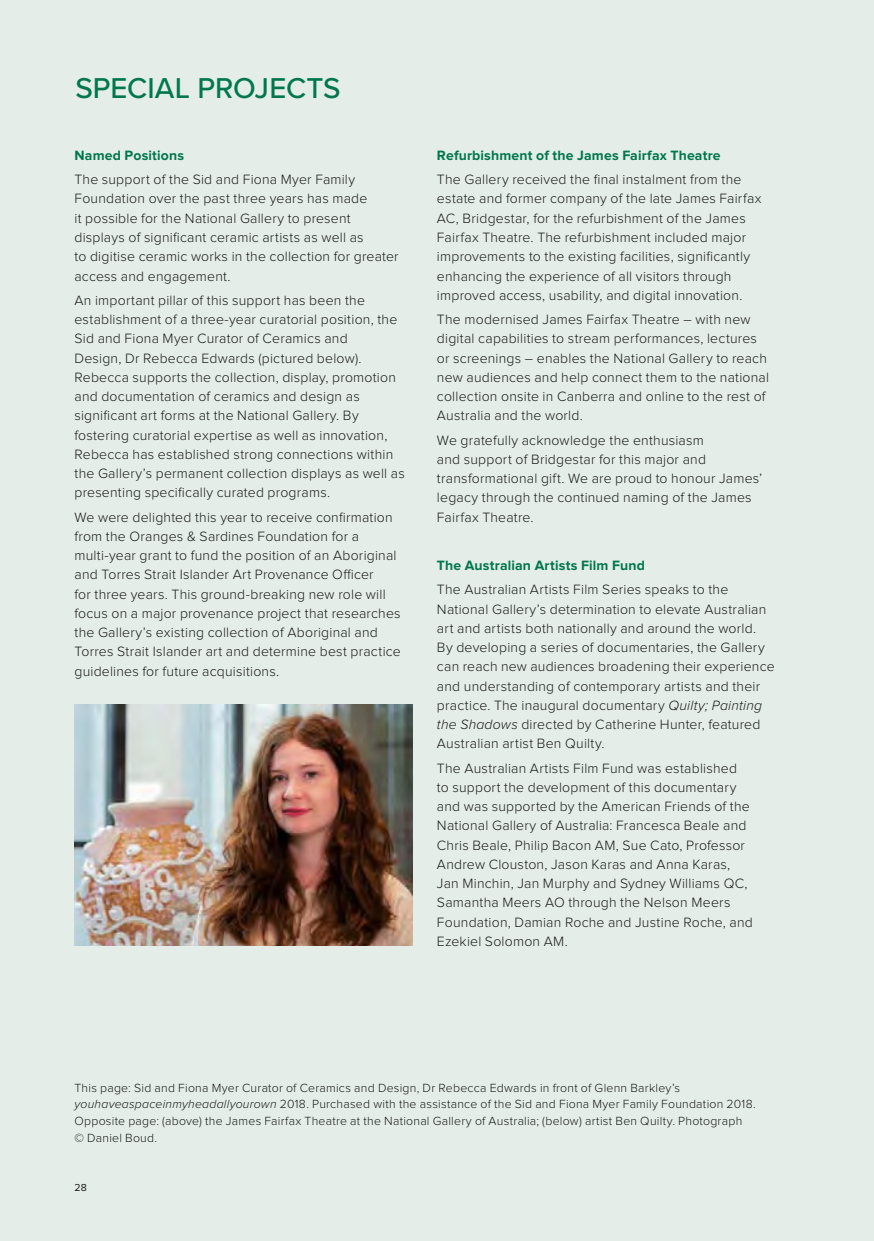
<style>
.page{position:relative;width:874px;height:1241px;background:#fff}
.page>*{position:absolute;margin:0;border:0;box-sizing:border-box;transform-origin:0 0}
.t1{font:500 29.75px "Proxima Nova";letter-spacing:-.005em;color:#00774d}
.t2{font:300 14px/19.2px "Proxima Nova";letter-spacing:.015em;color:#1b1b18}
.t3{font:700 14px "Proxima Nova";letter-spacing:.01em;color:#00774d}
.t4{font:300 12.25px/16.6px "Proxima Nova";letter-spacing:.02em;color:#1b1b18}
.t5{font:10.5px "Proxima Nova";color:#1b1b18}
.s1{font-style:italic}
</style>
<div class="page">
<div style="left:0;top:0;width:873px;height:1240px;background:#e4ede7"></div>
<img style="left:74px;top:704px;width:338px;height:241px">
<h1 class="t1" style="left:75px;top:66px;width:266px">SPECIAL PROJECTS</h1>
<p class="t3" style="left:74px;top:149px;width:111px">Named Positions</p>
<p class="t2" style="left:74px;top:170px;width:325px">The support of the Sid and Fiona Myer Family Foundation over the past three years has made<br>it possible for the National Gallery to present displays of significant ceramic artists as well as<br>to digitise ceramic works in the collection for greater access and engagement.</p>
<p class="t2" style="left:74px;top:291px;width:332px">An important pillar of this support has been the establishment of a three-year curatorial position, the Sid and Fiona Myer Curator of Ceramics and<br>Design, Dr Rebecca Edwards (pictured below).<br>Rebecca supports the collection, display, promotion and documentation of ceramics and design as significant art forms at the National Gallery. By fostering curatorial expertise as well as innovation, Rebecca has established strong connections within the Gallery’s permanent collection displays as well as presenting specifically curated programs.</p>
<p class="t2" style="left:74px;top:508px;width:328px">We were delighted this year to receive confirmation from the Oranges &amp; Sardines Foundation for a multi-year grant to fund the position of an Aboriginal and Torres Strait Islander Art Provenance Officer<br>for three years. This ground-breaking new role will focus on a major provenance project that researches the Gallery’s existing collection of Aboriginal and Torres Strait Islander art and determine best practice guidelines for future acquisitions.</p>
<p class="t3" style="left:437px;top:149px;width:285px">Refurbishment of the James Fairfax Theatre</p>
<p class="t2" style="left:437px;top:170px;width:326px">The Gallery received the final instalment from the estate and former company of the late James Fairfax AC, Bridgestar, for the refurbishment of the James Fairfax Theatre. The refurbishment included major improvements to the existing facilities, significantly enhancing the experience of all visitors through improved access, usability, and digital innovation.</p>
<p class="t2" style="left:437px;top:310px;width:333px">The modernised James Fairfax Theatre – with new digital capabilities to stream performances, lectures or screenings – enables the National Gallery to reach new audiences and help connect them to the national collection onsite in Canberra and online to the rest of Australia and the world.</p>
<p class="t2" style="left:437px;top:431px;width:326px">We gratefully acknowledge the enthusiasm<br>and support of Bridgestar for this major and transformational gift. We are proud to honour James’ legacy through the continued naming of the James Fairfax Theatre.</p>
<p class="t3" style="left:437px;top:559px;width:209px">The Australian Artists Film Fund</p>
<p class="t2" style="left:437px;top:580px;width:339px">The Australian Artists Film Series speaks to the National Gallery’s determination to elevate Australian art and artists both nationally and around the world.<br>By developing a series of documentaries, the Gallery can reach new audiences broadening their experience and understanding of contemporary artists and their practice. The inaugural documentary <span class="s1">Quilty; Painting the Shadows</span> directed by Catherine Hunter, featured Australian artist Ben Quilty.</p>
<p class="t2" style="left:437px;top:758px;width:317px">The Australian Artists Film Fund was established<br>to support the development of this documentary and was supported by the American Friends of the National Gallery of Australia: Francesca Beale and Chris Beale, Philip Bacon AM, Sue Cato, Professor Andrew Clouston, Jason Karas and Anna Karas, Jan Minchin, Jan Murphy and Sydney Williams QC, Samantha Meers AO through the Nelson Meers Foundation, Damian Roche and Justine Roche, and Ezekiel Solomon AM.</p>
<p class="t4" style="left:74px;top:1079px;width:682px">This page: Sid and Fiona Myer Curator of Ceramics and Design, Dr Rebecca Edwards in front of Glenn Barkley’s <span class="s1">youhaveaspaceinmyheadallyourown</span> 2018. Purchased with the assistance of the Sid and Fiona Myer Family Foundation 2018.<br>Opposite page: (above) the James Fairfax Theatre at the National Gallery of Australia; (below) artist Ben Quilty. Photograph<br>© Daniel Boud.</p>
<p class="t5" style="left:74px;top:1179px;width:14px">28</p>
</div>
